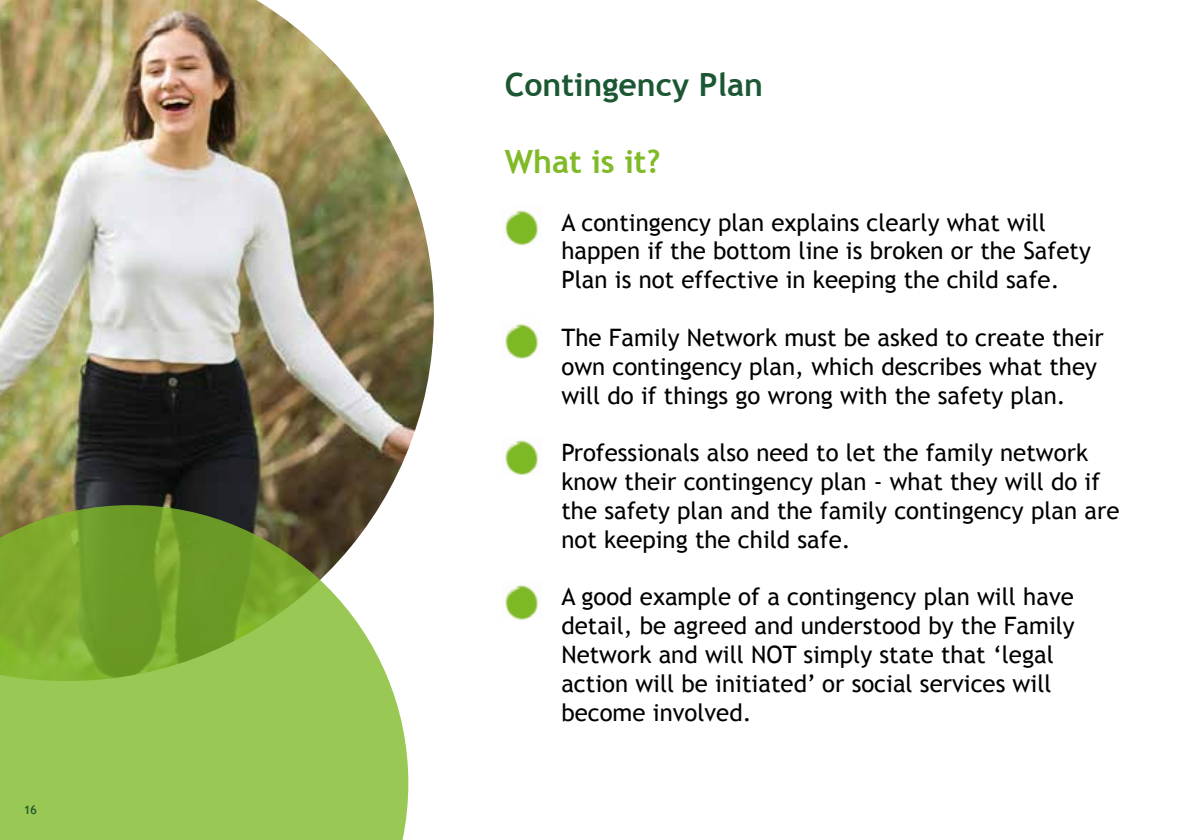
<style>
.page{position:relative;width:1191px;height:840px;background:#fff}
.page>*{position:absolute;margin:0;border:0;box-sizing:border-box;transform-origin:0 0}
.t1{font:700 32px "Trebuchet MS";color:#1c5733}
.t2{font:700 32px "Trebuchet MS";color:#80ba27}
.t3{font:24px/28.8px "Trebuchet MS";color:#000}
.t4{font:12px "Trebuchet MS";color:#1c5733}
</style>
<div class="page">
<img style="left:505px;top:210px;width:34px;height:35px">
<img style="left:505px;top:324px;width:34px;height:35px">
<img style="left:505px;top:440px;width:34px;height:35px">
<img style="left:505px;top:585px;width:34px;height:34px">
<img style="left:0;top:0;width:434px;height:505px">
<svg style="left:0;top:505px;width:408px;height:334px;background:#8eb64b"></svg>
<p class="t4" style="left:24px;top:802px;width:14px">16</p>
<h1 class="t1" style="left:505px;top:65px;width:260px">Contingency Plan</h1>
<h1 class="t2" style="left:505px;top:141px;width:157px">What is it?</h1>
<p class="t3" style="left:561px;top:208px;width:531px">A contingency plan explains clearly what will happen if the bottom line is broken or the Safety<br>Plan is not effective in keeping the child safe.</p>
<p class="t3" style="left:561px;top:323px;width:544px">The Family Network must be asked to create their own contingency plan, which describes what they will do if things go wrong with the safety plan.</p>
<p class="t3" style="left:561px;top:438px;width:559px">Professionals also need to let the family network know their contingency plan - what they will do if the safety plan and the family contingency plan are not keeping the child safe.</p>
<p class="t3" style="left:561px;top:582px;width:515px">A good example of a contingency plan will have detail, be agreed and understood by the Family Network and will NOT simply state that ‘legal action will be initiated’ or social services will become involved.</p>
</div>
